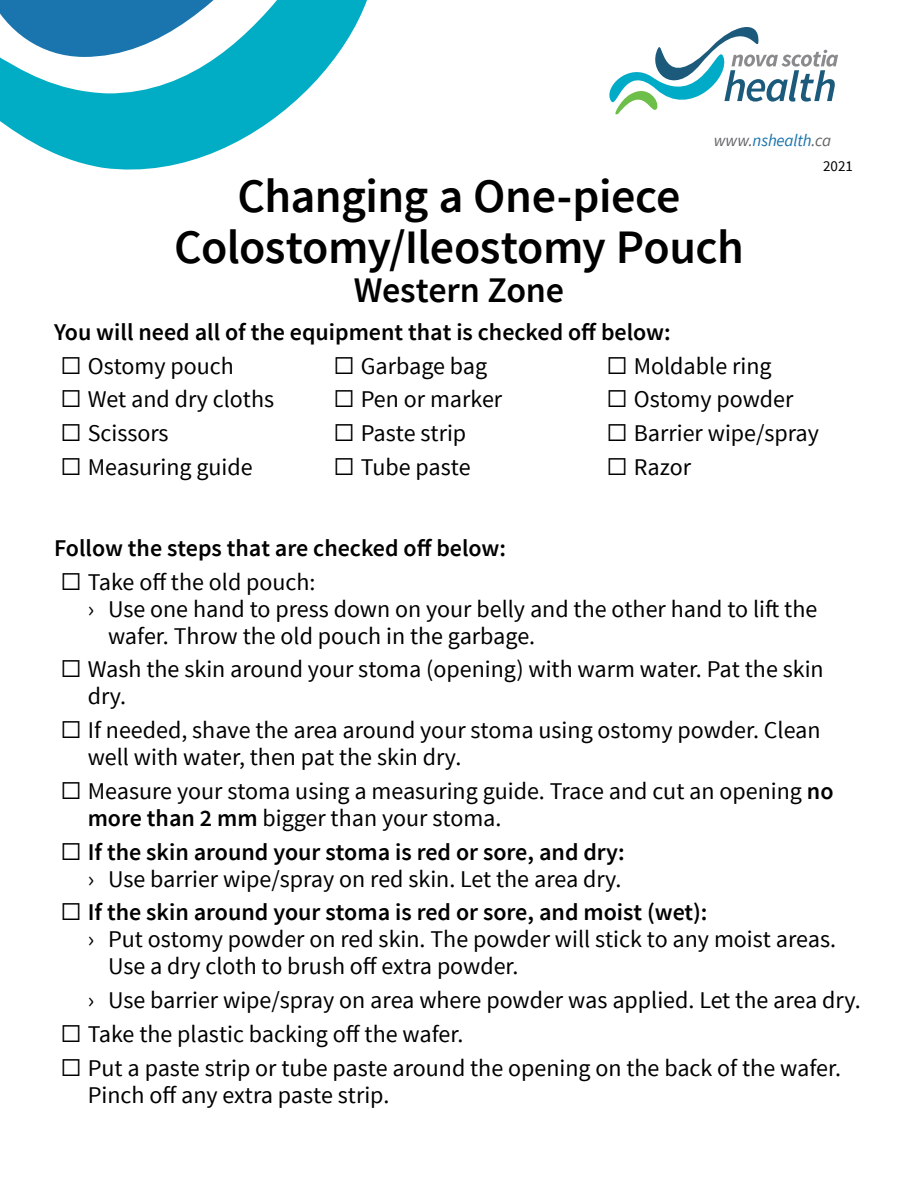
<style>
.page{position:relative;width:918px;height:1188px;background:#fff}
.page>*{position:absolute;margin:0;border:0;box-sizing:border-box;transform-origin:0 0}
.Pamphlet_Title{font:600 48px "Source Sans Pro";letter-spacing:-.015em;color:#000}
.Heading_-_centred{font:600 36px "Source Sans Pro";letter-spacing:-.005em;color:#000}
.t1{font:24px/27px "Source Sans Pro";color:#000}
.Subheading__small{font:600 24px "Source Sans Pro";color:#000}
.t2{font:italic 16.95px "Source Sans Pro";letter-spacing:-.01em;color:#1a74ad}
.page{font:15px "Source Sans Pro";color:#000}
.s1{color:#636466}
.s2{font-weight:600}
</style>
<div class="page">
<svg style="left:0;top:0;width:367px;height:170px"></svg>
<svg style="left:609px;top:27px;width:229px;height:88px"></svg>
<p class="t2" style="left:714px;top:130px;width:119px"><span class="s1">www.</span>nshealth<span class="s1">.ca</span></p>
<p class="page" style="left:823px;top:157px;width:31px">2021</p>
<p class="Pamphlet_Title" style="left:237px;top:166px;width:445px">Changing a One-piece</p>
<p class="Pamphlet_Title" style="left:174px;top:217px;width:571px">Colostomy/Ileostomy Pouch</p>
<p class="Heading_-_centred" style="left:354px;top:268px;width:212px">Western Zone</p>
<p class="Subheading__small" style="left:54px;top:317px;width:618px">You will need all of the equipment that is checked off below:</p>
<p class="t1" style="left:61px;top:353px;width:175px">☐ Ostomy pouch</p>
<p class="t1" style="left:61px;top:386px;width:215px">☐ Wet and dry cloths</p>
<p class="t1" style="left:61px;top:420px;width:109px">☐ Scissors</p>
<p class="t1" style="left:61px;top:454px;width:193px">☐ Measuring guide</p>
<p class="t1" style="left:334px;top:353px;width:155px">☐ Garbage bag</p>
<p class="t1" style="left:334px;top:386px;width:170px">☐ Pen or marker</p>
<p class="t1" style="left:334px;top:420px;width:134px">☐ Paste strip</p>
<p class="t1" style="left:334px;top:454px;width:138px">☐ Tube paste</p>
<p class="t1" style="left:607px;top:353px;width:166px">☐ Moldable ring</p>
<p class="t1" style="left:607px;top:386px;width:188px">☐ Ostomy powder</p>
<p class="t1" style="left:607px;top:420px;width:214px">☐ Barrier wipe/spray</p>
<p class="t1" style="left:607px;top:454px;width:86px">☐ Razor</p>
<p class="Subheading__small" style="left:54px;top:533px;width:454px">Follow the steps that are checked off below:</p>
<p class="t1" style="left:61px;top:569px;width:256px">☐ Take off the old pouch:</p>
<p class="t1" style="left:108px;top:596px;width:711px;text-indent:-20px">› Use one hand to press down on your belly and the other hand to lift the wafer. Throw the old pouch in the garbage.</p>
<p class="t1" style="left:88px;top:656px;width:737px;text-indent:-27px">☐ Wash the skin around your stoma (opening) with warm water. Pat the skin dry.</p>
<p class="t1" style="left:88px;top:717px;width:734px;text-indent:-27px">☐ If needed, shave the area around your stoma using ostomy powder. Clean well with water, then pat the skin dry.</p>
<p class="t1" style="left:88px;top:778px;width:747px;text-indent:-27px">☐ Measure your stoma using a measuring guide. Trace and cut an opening <span class="s2">no more than 2 mm</span> bigger than your stoma.</p>
<p class="Subheading__small" style="left:61px;top:836px;width:565px">☐ If the skin around your stoma is red or sore, and dry:</p>
<p class="t1" style="left:88px;top:866px;width:535px">› Use barrier wipe/spray on red skin. Let the area dry.</p>
<p class="Subheading__small" style="left:61px;top:897px;width:648px">☐ If the skin around your stoma is red or sore, and moist (wet):</p>
<p class="t1" style="left:108px;top:926px;width:730px;text-indent:-20px">› Put ostomy powder on red skin. The powder will stick to any moist areas.<br>Use a dry cloth to brush off extra powder.</p>
<p class="t1" style="left:88px;top:987px;width:774px">› Use barrier wipe/spray on area where powder was applied. Let the area dry.</p>
<p class="t1" style="left:61px;top:1021px;width:404px">☐ Take the plastic backing off the wafer.</p>
<p class="t1" style="left:88px;top:1055px;width:755px;text-indent:-27px">☐ Put a paste strip or tube paste around the opening on the back of the wafer.<br>Pinch off any extra paste strip.</p>
</div>
